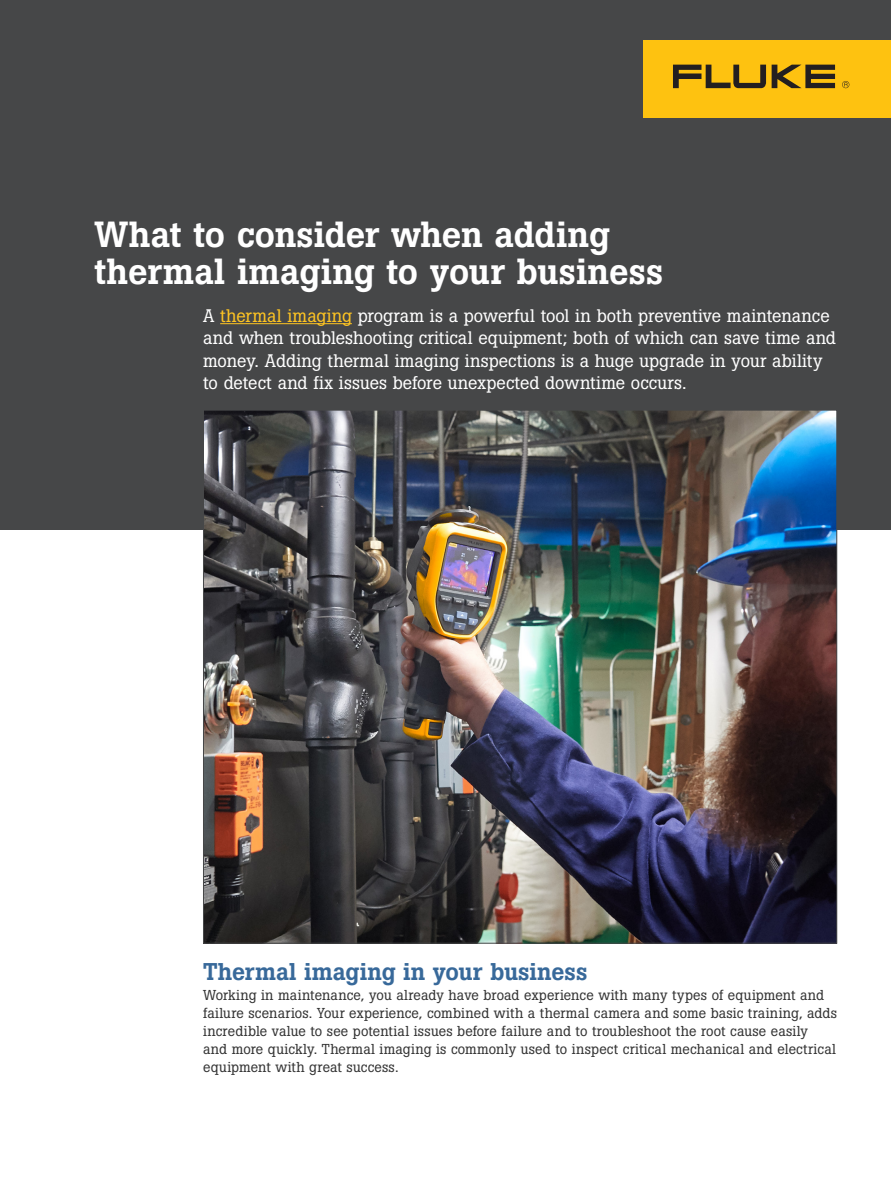
<style>
.page{position:relative;width:891px;height:1188px;background:#fff}
.page>*{position:absolute;margin:0;border:0;box-sizing:border-box;transform-origin:0 0}
.Headline{font:500 36px/37.5px "Boton Pro";letter-spacing:-.005em;color:#fff}
.Subhead_1{font:500 24px "Boton Pro";color:#38699a}
.Body{font:18px/22.5px "Boton Pro";color:#fff}
.Body-2{font:14.25px/18px "Boton Pro";letter-spacing:.01em;color:#333}
.s1{color:#fec422}
</style>
<div class="page">
<div style="left:0;top:0;width:891px;height:529px;background:#464748"></div>
<div style="left:644px;top:40px;width:247px;height:78px;background:#fec210"></div>
<svg style="left:772px;top:65px;width:63px;height:23px"></svg>
<svg style="left:673px;top:65px;width:93px;height:23px"></svg>
<svg style="left:842px;top:81px;width:7px;height:7px"></svg>
<img style="left:205px;top:412px;width:630px;height:529px">
<hr style="left:220px;top:323px;width:132px;height:1px;background:#fec422">
<p class="Headline" style="left:94px;top:216px;width:570px">What to consider when adding thermal imaging to your business</p>
<p class="Body" style="left:203px;top:304px;width:634px">A <span class="s1">thermal imaging</span> program is a powerful tool in both preventive maintenance and when troubleshooting critical equipment; both of which can save time and money. Adding thermal imaging inspections is a huge upgrade in your ability to detect and fix issues before unexpected downtime occurs.</p>
<p class="Subhead_1" style="left:203px;top:956px;width:386px">Thermal imaging in your business</p>
<p class="Body-2" style="left:203px;top:986px;width:635px">Working in maintenance, you already have broad experience with many types of equipment and failure scenarios. Your experience, combined with a thermal camera and some basic training, adds incredible value to see potential issues before failure and to troubleshoot the root cause easily<br>and more quickly. Thermal imaging is commonly used to inspect critical mechanical and electrical equipment with great success.</p>
</div>
